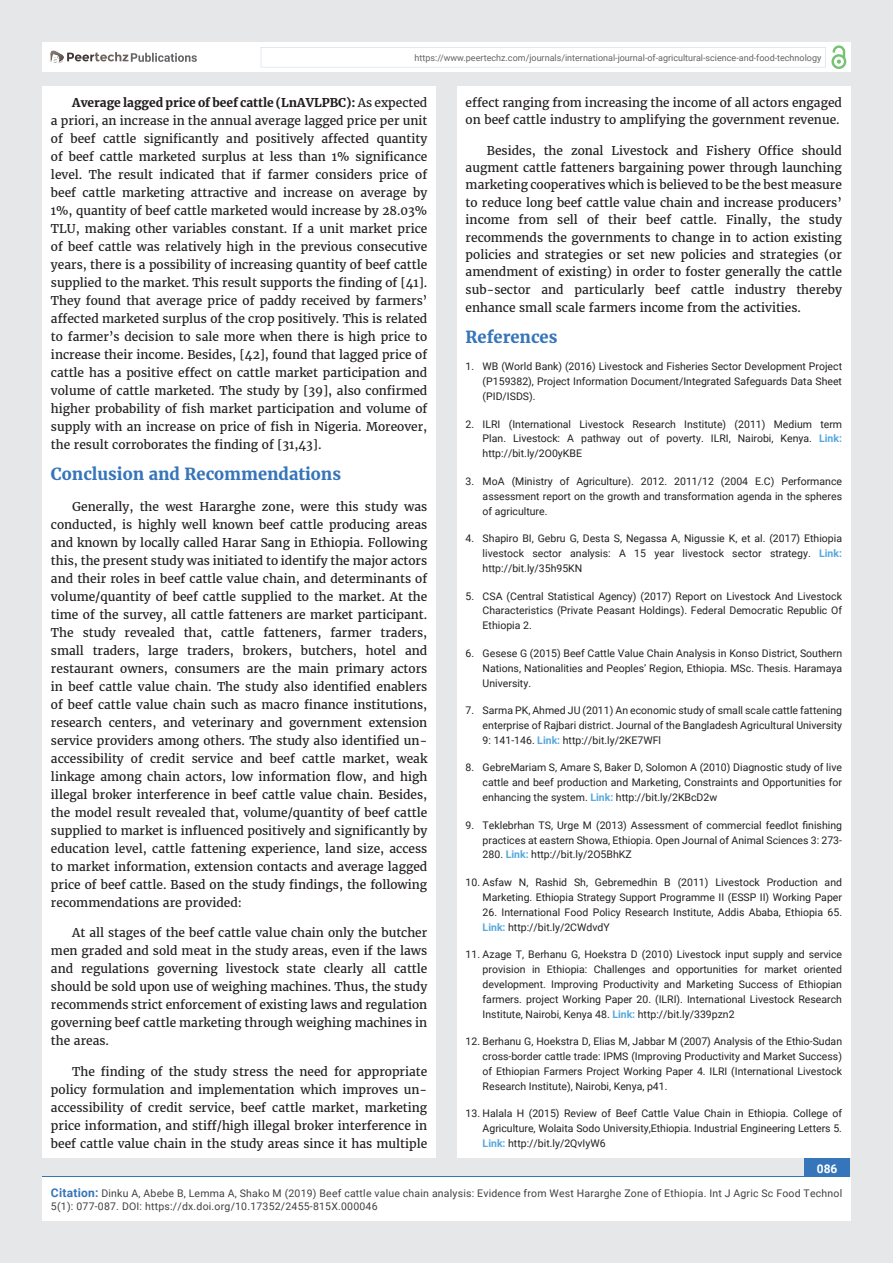
<style>
.page{position:relative;width:893px;height:1263px;background:#e6e7e8}
.page>*{position:absolute;margin:0;border:0;box-sizing:border-box;transform-origin:0 0}
.t1{font:700 16.5px "Merriweather";color:#3675b9}
.t2{font:12px/18px "Merriweather";color:#231f20;text-align:justify}
.t3{font:700 12px "Roboto";color:#fff}
.t4{font:10.5px/14.9px "Roboto";color:#231f20;text-align:justify}
.t5{font:10.5px/13.5px "Roboto";letter-spacing:.02em;color:#404041}
.t6{font:9px "Roboto";color:#636466}
.s1{font-weight:700}
.s2{font-weight:700;color:#56a8dd}
.s3{font-weight:700;font-size:12px;color:#3675b9}
</style>
<div class="page">
<div style="left:42px;top:43px;width:808px;height:29px;background:#fff"></div>
<div style="left:831px;top:54px;width:15px;height:15px;border:2px solid #75c273;border-radius:50%"></div>
<div style="left:804px;top:1157px;width:46px;height:43px;background:#3675b9"></div>
<svg style="left:261px;top:45px;width:585px;height:22px"></svg>
<svg style="left:49px;top:50px;width:148px;height:14px"></svg>
<div style="left:42px;top:1177px;width:809px;height:43px;background:#fff"></div>
<div style="left:42px;top:87px;width:394px;height:1071px;background:#fff"></div>
<div style="left:457px;top:87px;width:393px;height:1071px;background:#fff"></div>
<p class="t6" style="left:415px;top:52px;width:408px">https://www.peertechz.com/journals/international-journal-of-agricultural-science-and-food-technology</p>
<p class="t2" style="left:51px;top:94px;width:378px;text-indent:21px"><span class="s1">Average lagged price of beef cattle (LnAVLPBC):</span> As expected a priori, an increase in the annual average lagged price per unit of beef cattle significantly and positively affected quantity of beef cattle marketed surplus at less than 1% significance level. The result indicated that if farmer considers price of beef cattle marketing attractive and increase on average by 1%, quantity of beef cattle marketed would increase by 28.03% TLU, making other variables constant. If a unit market price of beef cattle was relatively high in the previous consecutive years, there is a possibility of increasing quantity of beef cattle supplied to the market. This result supports the finding of [41].<br>They found that average price of paddy received by farmers’ affected marketed surplus of the crop positively. This is related to farmer’s decision to sale more when there is high price to increase their income. Besides, [42], found that lagged price of cattle has a positive effect on cattle market participation and volume of cattle marketed. The study by [39], also confirmed higher probability of fish market participation and volume of supply with an increase on price of fish in Nigeria. Moreover, the result corroborates the finding of [31,43].</p>
<h1 class="t1" style="left:51px;top:464px;width:292px">Conclusion and Recommendations</h1>
<p class="t2" style="left:51px;top:497px;width:378px;text-indent:21px">Generally, the west Hararghe zone, were this study was conducted, is highly well known beef cattle producing areas and known by locally called Harar Sang in Ethiopia. Following this, the present study was initiated to identify the major actors and their roles in beef cattle value chain, and determinants of volume/quantity of beef cattle supplied to the market. At the time of the survey, all cattle fatteners are market participant.<br>The study revealed that, cattle fatteners, farmer traders, small traders, large traders, brokers, butchers, hotel and restaurant owners, consumers are the main primary actors in beef cattle value chain. The study also identified enablers of beef cattle value chain such as macro finance institutions, research centers, and veterinary and government extension service providers among others. The study also identified un&shy;accessibility of credit service and beef cattle market, weak linkage among chain actors, low information flow, and high illegal broker interference in beef cattle value chain. Besides, the model result revealed that, volume/quantity of beef cattle supplied to market is influenced positively and significantly by education level, cattle fattening experience, land size, access to market information, extension contacts and average lagged price of beef cattle. Based on the study findings, the following recommendations are provided:</p>
<p class="t2" style="left:51px;top:924px;width:378px;text-indent:21px">At all stages of the beef cattle value chain only the butcher men graded and sold meat in the study areas, even if the laws and regulations governing livestock state clearly all cattle should be sold upon use of weighing machines. Thus, the study recommends strict enforcement of existing laws and regulation governing beef cattle marketing through weighing machines in the areas.</p>
<p class="t2" style="left:51px;top:1063px;width:378px;text-indent:21px">The finding of the study stress the need for appropriate policy formulation and implementation which improves un&shy;accessibility of credit service, beef cattle market, marketing price information, and stiff/high illegal broker interference in beef cattle value chain in the study areas since it has multiple</p>
<p class="t2" style="left:466px;top:94px;width:378px;line-height:17.4px">effect ranging from increasing the income of all actors engaged on beef cattle industry to amplifying the government revenue.</p>
<p class="t2" style="left:466px;top:142px;width:378px;line-height:17.4px;text-indent:21px">Besides, the zonal Livestock and Fishery Office should augment cattle fatteners bargaining power through launching marketing cooperatives which is believed to be the best measure to reduce long beef cattle value chain and increase producers’ income from sell of their beef cattle. Finally, the study recommends the governments to change in to action existing policies and strategies or set new policies and strategies (or amendment of existing) in order to foster generally the cattle sub-sector and particularly beef cattle industry thereby enhance small scale farmers income from the activities.</p>
<h1 class="t1" style="left:466px;top:326px;width:93px">References</h1>
<p class="t4" style="left:483px;top:359px;width:361px;text-indent:-17px">1. WB (World Bank) (2016) Livestock and Fisheries Sector Development Project (P159382), Project Information Document/Integrated Safeguards Data Sheet (PID/ISDS).</p>
<p class="t4" style="left:483px;top:417px;width:361px;text-indent:-17px">2. ILRI (International Livestock Research Institute) (2011) Medium term Plan. Livestock: A pathway out of poverty. ILRI, Nairobi, Kenya. <span class="s2">Link: </span>http://bit.ly/2O0yKBE</p>
<p class="t4" style="left:483px;top:474px;width:361px;text-indent:-17px">3. MoA (Ministry of Agriculture). 2012. 2011/12 (2004 E.C) Performance assessment report on the growth and transformation agenda in the spheres of agriculture.</p>
<p class="t4" style="left:483px;top:531px;width:361px;text-indent:-17px">4. Shapiro BI, Gebru G, Desta S, Negassa A, Nigussie K, et al. (2017) Ethiopia livestock sector analysis: A 15 year livestock sector strategy. <span class="s2">Link: </span>http://bit.ly/35h95KN</p>
<p class="t4" style="left:483px;top:589px;width:361px;text-indent:-17px">5. CSA (Central Statistical Agency) (2017) Report on Livestock And Livestock Characteristics (Private Peasant Holdings). Federal Democratic Republic Of Ethiopia 2.</p>
<p class="t4" style="left:483px;top:646px;width:361px;text-indent:-17px">6. Gesese G (2015) Beef Cattle Value Chain Analysis in Konso District, Southern Nations, Nationalities and Peoples’ Region, Ethiopia. MSc. Thesis. Haramaya University.</p>
<p class="t4" style="left:483px;top:703px;width:361px;text-indent:-17px">7. Sarma PK, Ahmed JU (2011) An economic study of small scale cattle fattening enterprise of Rajbari district. Journal of the Bangladesh Agricultural University 9: 141-146. <span class="s2">Link:</span> http://bit.ly/2KE7WFl</p>
<p class="t4" style="left:483px;top:760px;width:361px;text-indent:-17px">8. GebreMariam S, Amare S, Baker D, Solomon A (2010) Diagnostic study of live cattle and beef production and Marketing, Constraints and Opportunities for enhancing the system. <span class="s2">Link:</span> http://bit.ly/2KBcD2w</p>
<p class="t4" style="left:483px;top:818px;width:361px;text-indent:-17px">9. Teklebrhan TS, Urge M (2013) Assessment of commercial feedlot finishing practices at eastern Showa, Ethiopia. Open Journal of Animal Sciences 3: 273- 280. <span class="s2">Link:</span> http://bit.ly/2O5BhKZ</p>
<p class="t4" style="left:466px;top:875px;width:378px;text-align:right">10. Asfaw N, Rashid Sh, Gebremedhin B (2011) Livestock Production and<br>Marketing. Ethiopia Strategy Support Programme II (ESSP II) Working Paper</p>
<p class="t4" style="left:483px;top:905px;width:361px">26. International Food Policy Research Institute, Addis Ababa, Ethiopia 65.<br><span class="s2">Link:</span> http://bit.ly/2CWdvdY</p>
<p class="t4" style="left:483px;top:947px;width:361px;text-indent:-17px">11. Azage T, Berhanu G, Hoekstra D (2010) Livestock input supply and service provision in Ethiopia: Challenges and opportunities for market oriented development. Improving Productivity and Marketing Success of Ethiopian farmers. project Working Paper 20. (ILRI). International Livestock Research Institute, Nairobi, Kenya 48. <span class="s2">Link:</span> http://bit.ly/339pzn2</p>
<p class="t4" style="left:483px;top:1034px;width:361px;text-indent:-17px">12. Berhanu G, Hoekstra D, Elias M, Jabbar M (2007) Analysis of the Ethio-Sudan cross-border cattle trade: IPMS (Improving Productivity and Market Success) of Ethiopian Farmers Project Working Paper 4. ILRI (International Livestock Research Institute), Nairobi, Kenya, p41.</p>
<p class="t4" style="left:483px;top:1106px;width:361px;text-indent:-17px">13. Halala H (2015) Review of Beef Cattle Value Chain in Ethiopia. College of Agriculture, Wolaita Sodo University,Ethiopia. Industrial Engineering Letters 5.<br><span class="s2">Link:</span> http://bit.ly/2QvIyW6</p>
<p class="t3" style="left:817px;top:1162px;width:22px">086</p>
<p class="t5" style="left:51px;top:1186px;width:793px"><span class="s3">Citation:</span> Dinku A, Abebe B, Lemma A, Shako M (2019) Beef cattle value chain analysis: Evidence from West Hararghe Zone of Ethiopia. Int J Agric Sc Food Technol<br>5(1): 077-087. DOI: https://dx.doi.org/10.17352/2455-815X.000046</p>
</div>
